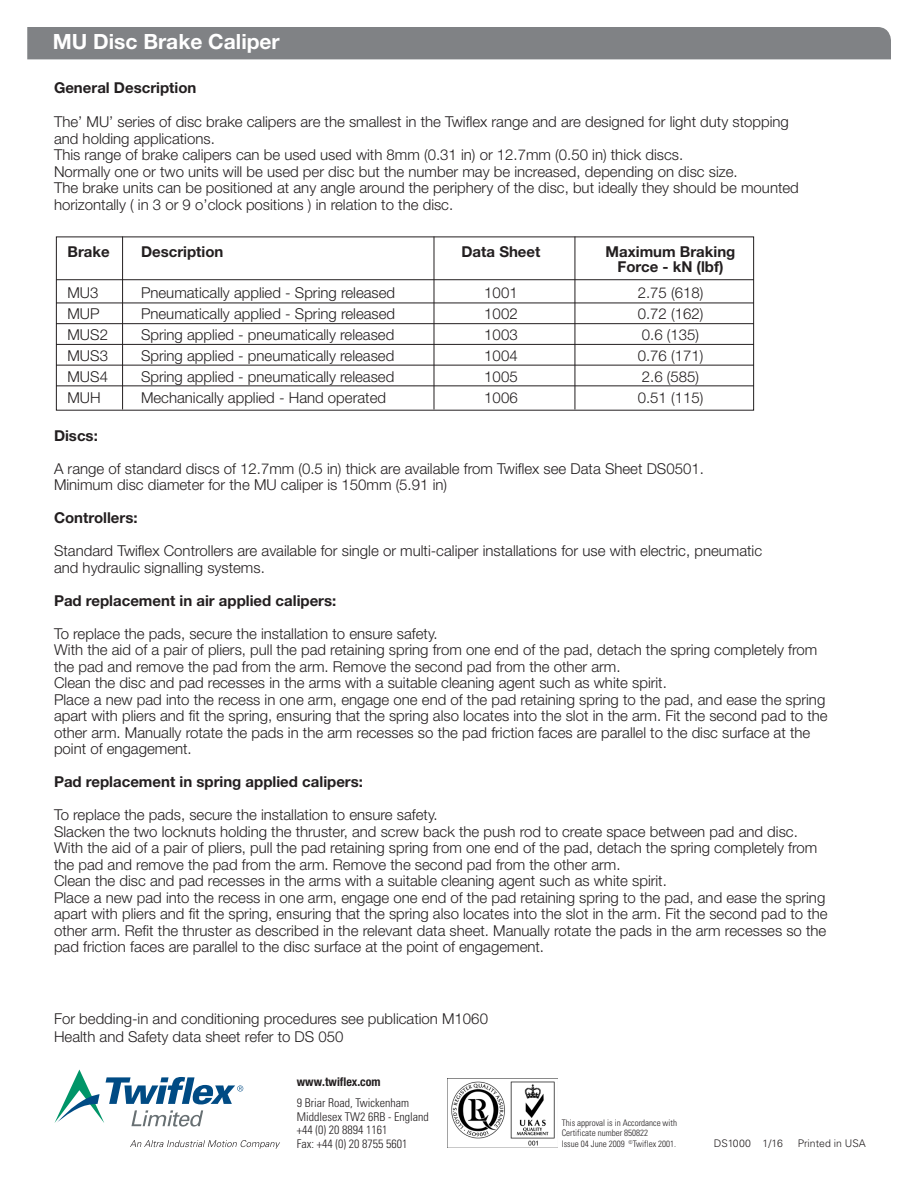
<style>
.page{position:relative;width:918px;height:1188px;background:#fff}
.page>*{position:absolute;margin:0;border:0;box-sizing:border-box;transform-origin:0 0}
.t1{font:700 21px "Helvetica Neue LT Std";color:#fff}
.t2{font:300 15px "Helvetica Neue LT Std";color:#231f20}
.t3{font:700 15px "Helvetica Neue LT Std";color:#231f20}
.t4{font:300 condensed 12px "Univers LT Std";color:#231f20}
.t5{font:700 condensed 12px "Helvetica Neue LT Std";color:#231f20}
.t6{font:300 10.5px "Univers LT Std";color:#231f20}
.t7{font:300 condensed 9px/10.5px "Univers LT Std";color:#231f20}
</style>
<div class="page">
<svg style="left:130px;top:1140px;width:150px;height:9px"></svg>
<svg style="left:55px;top:1070px;width:188px;height:57px"></svg>
<img style="left:447px;top:1079px;width:111px;height:69px">
<div style="left:27px;top:27px;width:864px;height:32px;background:#808285"></div>
<hr style="left:122px;top:237px;width:1px;height:172px;background:#231f20">
<hr style="left:434px;top:237px;width:1px;height:172px;background:#231f20">
<hr style="left:575px;top:237px;width:1px;height:172px;background:#231f20">
<hr style="left:56px;top:279px;width:698px;height:1px;background:#231f20">
<hr style="left:56px;top:303px;width:698px;height:1px;background:#231f20">
<hr style="left:56px;top:323px;width:698px;height:1px;background:#231f20">
<hr style="left:56px;top:344px;width:698px;height:1px;background:#231f20">
<hr style="left:56px;top:365px;width:698px;height:1px;background:#231f20">
<hr style="left:56px;top:385px;width:698px;height:1px;background:#231f20">
<p class="t1" style="left:53px;top:29px;width:229px">MU Disc Brake Caliper</p>
<p class="t3" style="left:54px;top:78px;width:144px">General Description</p>
<p class="t2" style="left:54px;top:113px;width:736px">The’ MU’ series of disc brake calipers are the smallest in the Twiflex range and are designed for light duty stopping</p>
<p class="t2" style="left:54px;top:129px;width:162px">and holding applications.</p>
<p class="t2" style="left:54px;top:146px;width:631px">This range of brake calipers can be used used with 8mm (0.31 in) or 12.7mm (0.50 in) thick discs.</p>
<p class="t2" style="left:54px;top:162px;width:685px">Normally one or two units will be used per disc but the number may be increased, depending on disc size.</p>
<p class="t2" style="left:54px;top:179px;width:746px">The brake units can be positioned at any angle around the periphery of the disc, but ideally they should be mounted</p>
<p class="t2" style="left:54px;top:195px;width:401px">horizontally ( in 3 or 9 o’clock positions ) in relation to the disc.</p>
<p class="t3" style="left:68px;top:243px;width:44px">Brake</p>
<p class="t3" style="left:141px;top:243px;width:84px">Description</p>
<p class="t3" style="left:462px;top:243px;width:80px">Data Sheet</p>
<p class="t3" style="left:606px;top:243px;width:131px">Maximum Braking</p>
<p class="t3" style="left:617px;top:258px;width:108px">Force - kN (lbf)</p>
<p class="t2" style="left:68px;top:283px;width:33px">MU3</p>
<p class="t2" style="left:141px;top:283px;width:256px">Pneumatically applied - Spring released</p>
<p class="t2" style="left:484px;top:283px;width:35px">1001</p>
<p class="t2" style="left:638px;top:283px;width:67px">2.75 (618)</p>
<p class="t2" style="left:68px;top:304px;width:34px">MUP</p>
<p class="t2" style="left:141px;top:304px;width:256px">Pneumatically applied - Spring released</p>
<p class="t2" style="left:484px;top:304px;width:35px">1002</p>
<p class="t2" style="left:638px;top:304px;width:67px">0.72 (162)</p>
<p class="t2" style="left:68px;top:325px;width:42px">MUS2</p>
<p class="t2" style="left:141px;top:325px;width:255px">Spring applied - pneumatically released</p>
<p class="t2" style="left:484px;top:325px;width:35px">1003</p>
<p class="t2" style="left:642px;top:325px;width:59px">0.6 (135)</p>
<p class="t2" style="left:68px;top:346px;width:42px">MUS3</p>
<p class="t2" style="left:141px;top:346px;width:255px">Spring applied - pneumatically released</p>
<p class="t2" style="left:484px;top:346px;width:35px">1004</p>
<p class="t2" style="left:638px;top:346px;width:67px">0.76 (171)</p>
<p class="t2" style="left:68px;top:367px;width:42px">MUS4</p>
<p class="t2" style="left:141px;top:367px;width:255px">Spring applied - pneumatically released</p>
<p class="t2" style="left:484px;top:367px;width:35px">1005</p>
<p class="t2" style="left:642px;top:367px;width:59px">2.6 (585)</p>
<p class="t2" style="left:68px;top:388px;width:35px">MUH</p>
<p class="t2" style="left:141px;top:388px;width:247px">Mechanically applied - Hand operated</p>
<p class="t2" style="left:484px;top:388px;width:35px">1006</p>
<p class="t2" style="left:638px;top:388px;width:67px">0.51 (115)</p>
<p class="t3" style="left:54px;top:426px;width:45px">Discs:</p>
<p class="t2" style="left:54px;top:459px;width:651px">A range of standard discs of 12.7mm (0.5 in) thick are available from Twiflex see Data Sheet DS0501.</p>
<p class="t2" style="left:54px;top:476px;width:395px">Minimum disc diameter for the MU caliper is 150mm (5.91 in)</p>
<p class="t3" style="left:54px;top:509px;width:85px">Controllers:</p>
<p class="t2" style="left:54px;top:542px;width:710px">Standard Twiflex Controllers are available for single or multi-caliper installations for use with electric, pneumatic</p>
<p class="t2" style="left:54px;top:558px;width:212px">and hydraulic signalling systems.</p>
<p class="t3" style="left:54px;top:591px;width:284px">Pad replacement in air applied calipers:</p>
<p class="t2" style="left:54px;top:624px;width:385px">To replace the pads, secure the installation to ensure safety.</p>
<p class="t2" style="left:54px;top:641px;width:765px">With the aid of a pair of pliers, pull the pad retaining spring from one end of the pad, detach the spring completely from</p>
<p class="t2" style="left:54px;top:657px;width:568px">the pad and remove the pad from the arm. Remove the second pad from the other arm.</p>
<p class="t2" style="left:54px;top:674px;width:614px">Clean the disc and pad recesses in the arms with a suitable cleaning agent such as white spirit.</p>
<p class="t2" style="left:54px;top:690px;width:773px">Place a new pad into the recess in one arm, engage one end of the pad retaining spring to the pad, and ease the spring</p>
<p class="t2" style="left:54px;top:707px;width:775px">apart with pliers and fit the spring, ensuring that the spring also locates into the slot in the arm. Fit the second pad to the</p>
<p class="t2" style="left:54px;top:723px;width:758px">other arm. Manually rotate the pads in the arm recesses so the pad friction faces are parallel to the disc surface at the</p>
<p class="t2" style="left:54px;top:740px;width:139px">point of engagement.</p>
<p class="t3" style="left:54px;top:773px;width:311px">Pad replacement in spring applied calipers:</p>
<p class="t2" style="left:54px;top:806px;width:385px">To replace the pads, secure the installation to ensure safety.</p>
<p class="t2" style="left:54px;top:822px;width:745px">Slacken the two locknuts holding the thruster, and screw back the push rod to create space between pad and disc.</p>
<p class="t2" style="left:54px;top:839px;width:765px">With the aid of a pair of pliers, pull the pad retaining spring from one end of the pad, detach the spring completely from</p>
<p class="t2" style="left:54px;top:855px;width:568px">the pad and remove the pad from the arm. Remove the second pad from the other arm.</p>
<p class="t2" style="left:54px;top:872px;width:614px">Clean the disc and pad recesses in the arms with a suitable cleaning agent such as white spirit.</p>
<p class="t2" style="left:54px;top:888px;width:773px">Place a new pad into the recess in one arm, engage one end of the pad retaining spring to the pad, and ease the spring</p>
<p class="t2" style="left:54px;top:905px;width:775px">apart with pliers and fit the spring, ensuring that the spring also locates into the slot in the arm. Fit the second pad to the</p>
<p class="t2" style="left:54px;top:921px;width:774px">other arm. Refit the thruster as described in the relevant data sheet. Manually rotate the pads in the arm recesses so the</p>
<p class="t2" style="left:54px;top:938px;width:492px">pad friction faces are parallel to the disc surface at the point of engagement.</p>
<p class="t2" style="left:54px;top:1010px;width:436px">For bedding-in and conditioning procedures see publication M1060</p>
<p class="t2" style="left:54px;top:1028px;width:291px">Health and Safety data sheet refer to DS 050</p>
<p class="t5" style="left:297px;top:1074px;width:85px">www.twiflex.com</p>
<p class="t4" style="left:297px;top:1096px;width:114px">9 Briar Road, Twickenham</p>
<p class="t4" style="left:297px;top:1109px;width:133px">Middlesex TW2 6RB - England</p>
<p class="t4" style="left:297px;top:1123px;width:92px">+44 (0) 20 8894 1161</p>
<p class="t4" style="left:297px;top:1136px;width:112px">Fax: +44 (0) 20 8755 5601</p>
<p class="t7" style="left:562px;top:1117px;width:117px">This approval is in Accordance with<br>Certificate number 850822<br>Issue 04 June 2009 <sup>©</sup>Twiflex 2001.</p>
<p class="t6" style="left:714px;top:1137px;width:71px">DS1000 1/16</p>
<p class="t6" style="left:798px;top:1137px;width:70px">Printed in USA</p>
</div>
